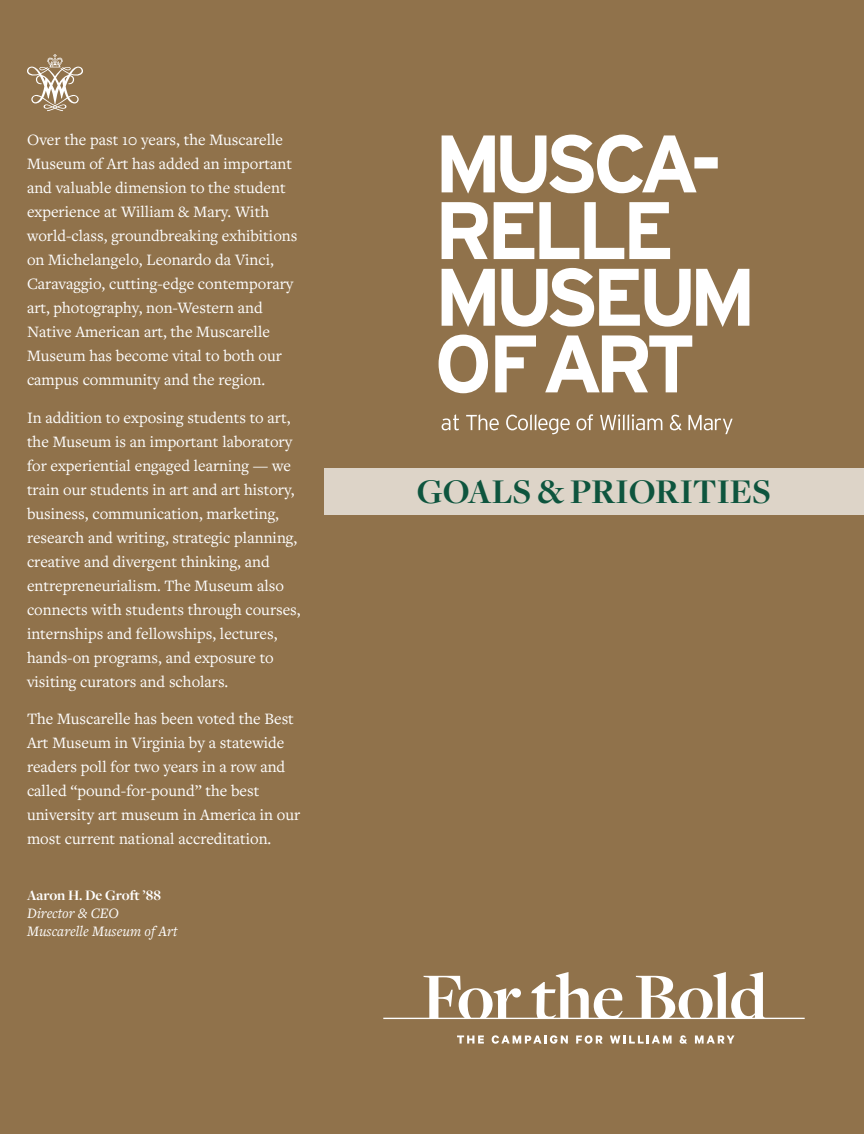
<style>
.page{position:relative;width:864px;height:1134px;background:#90724b}
.page>*{position:absolute;margin:0;border:0;box-sizing:border-box;transform-origin:0 0}
.t1{font:700 36px "Freight Disp Pro";color:#0e553e}
.t2{font:16.5px/24px "Freight Text Pro";color:#fff}
.t3{font:italic 15px "Freight Text Pro";color:#fff}
.t4{font:700 15px "Freight Disp Pro";color:#fff}
</style>
<div class="page">
<svg style="left:27px;top:54px;width:56px;height:57px"></svg>
<svg style="left:457px;top:1035px;width:27px;height:9px"></svg>
<svg style="left:492px;top:1035px;width:76px;height:9px"></svg>
<svg style="left:576px;top:1035px;width:27px;height:9px"></svg>
<svg style="left:610px;top:1035px;width:62px;height:9px"></svg>
<svg style="left:680px;top:1035px;width:7px;height:9px"></svg>
<svg style="left:695px;top:1035px;width:40px;height:9px"></svg>
<svg style="left:383px;top:972px;width:422px;height:47px"></svg>
<svg style="left:439px;top:135px;width:310px;height:258px"></svg>
<svg style="left:442px;top:414px;width:17px;height:16px"></svg>
<svg style="left:466px;top:414px;width:33px;height:16px"></svg>
<svg style="left:506px;top:414px;width:64px;height:20px"></svg>
<svg style="left:577px;top:414px;width:16px;height:16px"></svg>
<svg style="left:600px;top:414px;width:62px;height:16px"></svg>
<svg style="left:670px;top:415px;width:12px;height:15px"></svg>
<svg style="left:688px;top:415px;width:45px;height:19px"></svg>
<div style="left:324px;top:468px;width:540px;height:46px;background:#ddd4c8"></div>
<p class="t2" style="left:27px;top:128px;width:272px">Over the past 10 years, the Muscarelle Museum of Art has added an important and valuable dimension to the student experience at William &amp; Mary. With world-class, groundbreaking exhibitions on Michelangelo, Leonardo da Vinci, Caravaggio, cutting-edge contemporary art, photography, non-Western and Native American art, the Muscarelle Museum has become vital to both our campus community and the region.</p>
<p class="t2" style="left:27px;top:405px;width:275px">In addition to exposing students to art, the Museum is an important laboratory for experiential engaged learning — we train our students in art and art history, business, communication, marketing, research and writing, strategic planning, creative and divergent thinking, and entrepreneurialism. The Museum also connects with students through courses, internships and fellowships, lectures, hands-on programs, and exposure to visiting curators and scholars.</p>
<p class="t2" style="left:27px;top:707px;width:275px">The Muscarelle has been voted the Best Art Museum in Virginia by a statewide readers poll for two years in a row and called “pound-for-pound” the best university art museum in America in our most current national accreditation.</p>
<p class="t4" style="left:27px;top:885px;width:135px">Aaron H. De Groft ’88</p>
<p class="t3" style="left:27px;top:903px;width:93px">Director &amp; CEO</p>
<p class="t3" style="left:27px;top:921px;width:152px">Muscarelle Museum of Art</p>
<p class="t1" style="left:417px;top:468px;width:356px">GOALS &amp; PRIORITIES</p>
</div>
